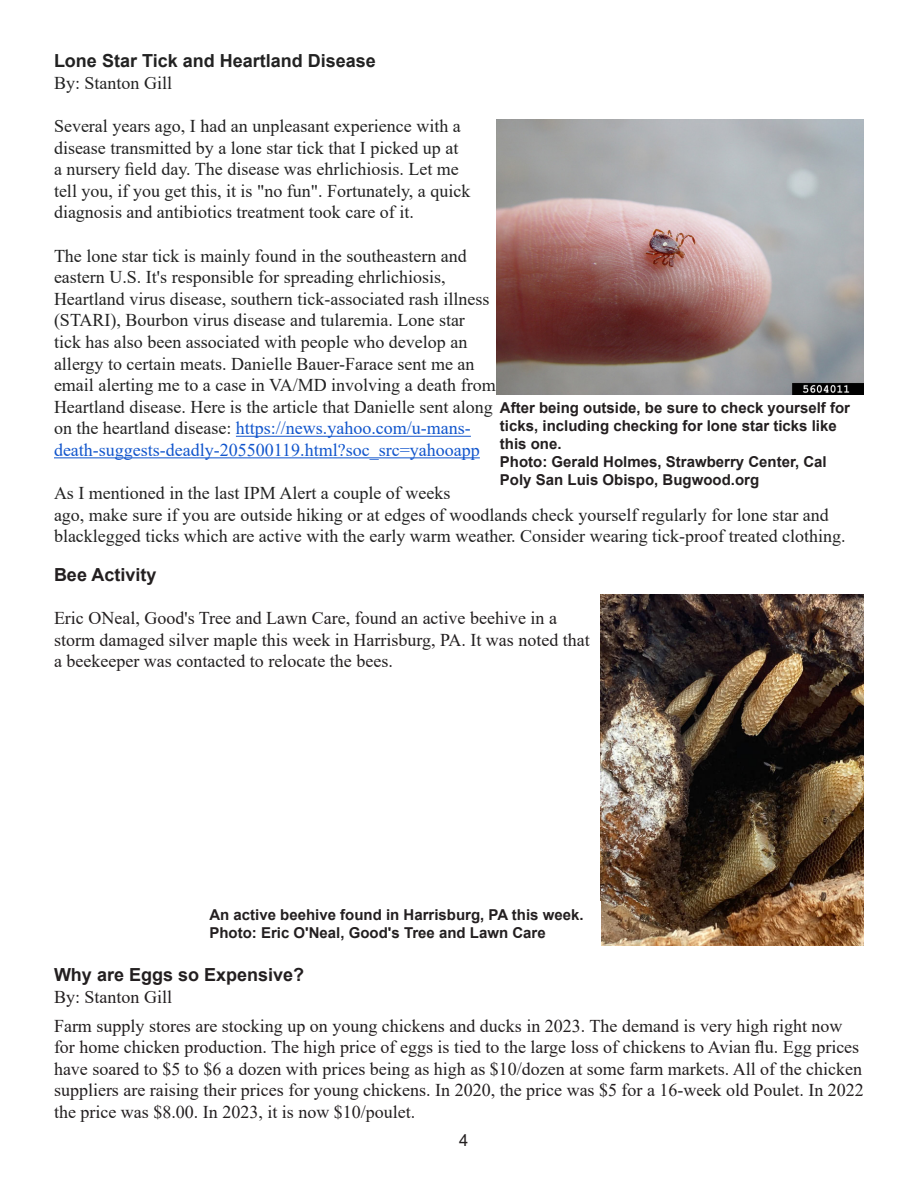
<style>
.page{position:relative;width:918px;height:1188px;background:#fff}
.page>*{position:absolute;margin:0;border:0;box-sizing:border-box;transform-origin:0 0}
.t1{font:18px/21.6px "Times New Roman";color:#222}
.Normal__Web{font:18px/21.6px "Times New Roman";color:#231f20}
.Normal__Web-2{font:700 18px/21.6px "Arial";color:#231f20}
.t2{font:700 18px/21.6px "Arial";color:#222}
.t3{font:16.5px "Arial";color:#231f20}
.Photo_credit{font:700 15px/18px "Arial";color:#231f20}
.s1{font-family:"Times New Roman";font-weight:400}
.s2{color:#15c}
</style>
<div class="page">
<hr style="left:236px;top:436px;width:235px;height:1px;background:#15c">
<hr style="left:54px;top:457px;width:426px;height:1px;background:#15c">
<img style="left:497px;top:119px;width:367px;height:276px">
<img style="left:601px;top:594px;width:263px;height:351px">
<p class="t2" style="left:54px;top:50px;width:323px">Lone Star Tick and Heartland Disease<br><span class="s1">By: Stanton Gill</span></p>
<p class="t1" style="left:54px;top:115px;width:418px">Several years ago, I had an unpleasant experience with a disease transmitted by a lone star tick that I picked up at a nursery field day. The disease was ehrlichiosis. Let me tell you, if you get this, it is "no fun". Fortunately, a quick diagnosis and antibiotics treatment took care of it.</p>
<p class="t1" style="left:54px;top:244px;width:443px">The lone star tick is mainly found in the southeastern and eastern U.S. It's responsible for spreading ehrlichiosis, Heartland virus disease, southern tick-associated rash illness (STARI), Bourbon virus disease and tularemia. Lone star tick has also been associated with people who develop an allergy to certain meats. Danielle Bauer-Farace sent me an email alerting me to a case in VA/MD involving a death from Heartland disease. Here is the article that Danielle sent along on the heartland disease: <span class="s2">https://news.yahoo.com/u-mans&shy;death-suggests-deadly-205500119.html?soc_src=yahooapp</span></p>
<p class="t1" style="left:54px;top:482px;width:793px">As I mentioned in the last IPM Alert a couple of weeks<br>ago, make sure if you are outside hiking or at edges of woodlands check yourself regularly for lone star and blacklegged ticks which are active with the early warm weather. Consider wearing tick-proof treated clothing.</p>
<p class="Photo_credit" style="left:500px;top:399px;width:352px">After being outside, be sure to check yourself for ticks, including checking for lone star ticks like this one.</p>
<p class="Photo_credit" style="left:500px;top:453px;width:328px">Photo: Gerald Holmes, Strawberry Center, Cal<br>Poly San Luis Obispo, Bugwood.org</p>
<p class="Normal__Web-2" style="left:54px;top:564px;width:104px">Bee Activity</p>
<p class="Normal__Web" style="left:54px;top:607px;width:537px">Eric ONeal, Good's Tree and Lawn Care, found an active beehive in a storm damaged silver maple this week in Harrisburg, PA. It was noted that a beekeeper was contacted to relocate the bees.</p>
<p class="Photo_credit" style="left:209px;top:905px;width:376px">An active beehive found in Harrisburg, PA this week.</p>
<p class="Photo_credit" style="left:209px;top:923px;width:338px">Photo: Eric O'Neal, Good's Tree and Lawn Care</p>
<p class="Normal__Web-2" style="left:54px;top:964px;width:252px">Why are Eggs so Expensive?<br><span class="s1">By: Stanton Gill</span></p>
<p class="Normal__Web" style="left:54px;top:1014px;width:811px">Farm supply stores are stocking up on young chickens and ducks in 2023. The demand is very high right now for home chicken production. The high price of eggs is tied to the large loss of chickens to Avian flu. Egg prices have soared to $5 to $6 a dozen with prices being as high as $10/dozen at some farm markets. All of the chicken suppliers are raising their prices for young chickens. In 2020, the price was $5 for a 16-week old Poulet. In 2022 the price was $8.00. In 2023, it is now $10/poulet.</p>
<p class="t3" style="left:459px;top:1129px;width:11px">4</p>
</div>
